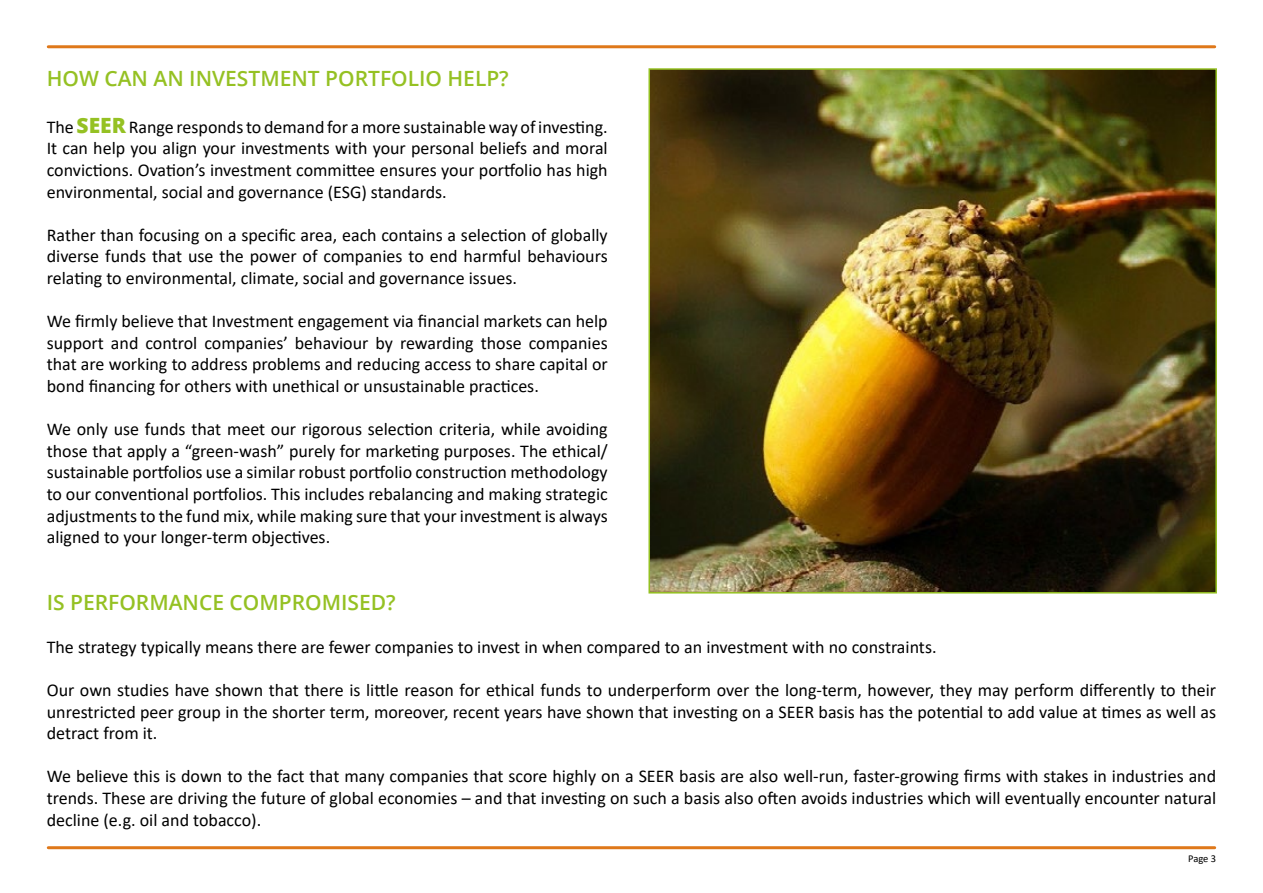
<style>
.page{position:relative;width:1263px;height:893px;background:#fff}
.page>*{position:absolute;margin:0;border:0;box-sizing:border-box;transform-origin:0 0}
.t1{font:600 21px "Open Sans";color:#95c123}
.t2{font:18px/21.6px "Calibri";color:#000;text-align:justify}
.t3{font:10.5px "Calibri";color:#000}
.s1{font-family:"Open Sans";font-weight:800;font-size:21px;color:#95c123}
</style>
<div class="page">
<hr style="left:48px;top:846px;width:1167px;height:3px;background:#df781a">
<hr style="left:48px;top:45px;width:1167px;height:3px;background:#df781a">
<img style="left:651px;top:71px;width:563px;height:520px">
<div style="left:648px;top:68px;width:569px;height:526px;border:2px solid #95c123"></div>
<p class="t1" style="left:47px;top:64px;width:463px">HOW CAN AN INVESTMENT PORTFOLIO HELP?</p>
<p class="t2" style="left:47px;top:115px;width:562px">The <span class="s1">SEER</span> Range responds to demand for a more sustainable way of investing.<br>It can help you align your investments with your personal beliefs and moral convictions. Ovation’s investment committee ensures your portfolio has high environmental, social and governance (ESG) standards.</p>
<p class="t2" style="left:47px;top:223px;width:562px">Rather than focusing on a specific area, each contains a selection of globally diverse funds that use the power of companies to end harmful behaviours relating to environmental, climate, social and governance issues.</p>
<p class="t2" style="left:47px;top:310px;width:562px">We firmly believe that Investment engagement via financial markets can help support and control companies’ behaviour by rewarding those companies that are working to address problems and reducing access to share capital or bond financing for others with unethical or unsustainable practices.</p>
<p class="t2" style="left:47px;top:418px;width:562px">We only use funds that meet our rigorous selection criteria, while avoiding those that apply a “green-wash” purely for marketing purposes. The ethical/ sustainable portfolios use a similar robust portfolio construction methodology to our conventional portfolios. This includes rebalancing and making strategic adjustments to the fund mix, while making sure that your investment is always aligned to your longer-term objectives.</p>
<p class="t1" style="left:47px;top:588px;width:350px">IS PERFORMANCE COMPROMISED?</p>
<p class="t2" style="left:47px;top:636px;width:891px">The strategy typically means there are fewer companies to invest in when compared to an investment with no constraints.</p>
<p class="t2" style="left:47px;top:679px;width:1171px">Our own studies have shown that there is little reason for ethical funds to underperform over the long-term, however, they may perform differently to their unrestricted peer group in the shorter term, moreover, recent years have shown that investing on a SEER basis has the potential to add value at times as well as detract from it.</p>
<p class="t2" style="left:47px;top:765px;width:1171px">We believe this is down to the fact that many companies that score highly on a SEER basis are also well-run, faster-growing firms with stakes in industries and trends. These are driving the future of global economies – and that investing on such a basis also often avoids industries which will eventually encounter natural decline (e.g. oil and tobacco).</p>
<p class="t3" style="left:1188px;top:851px;width:30px">Page 3</p>
</div>
